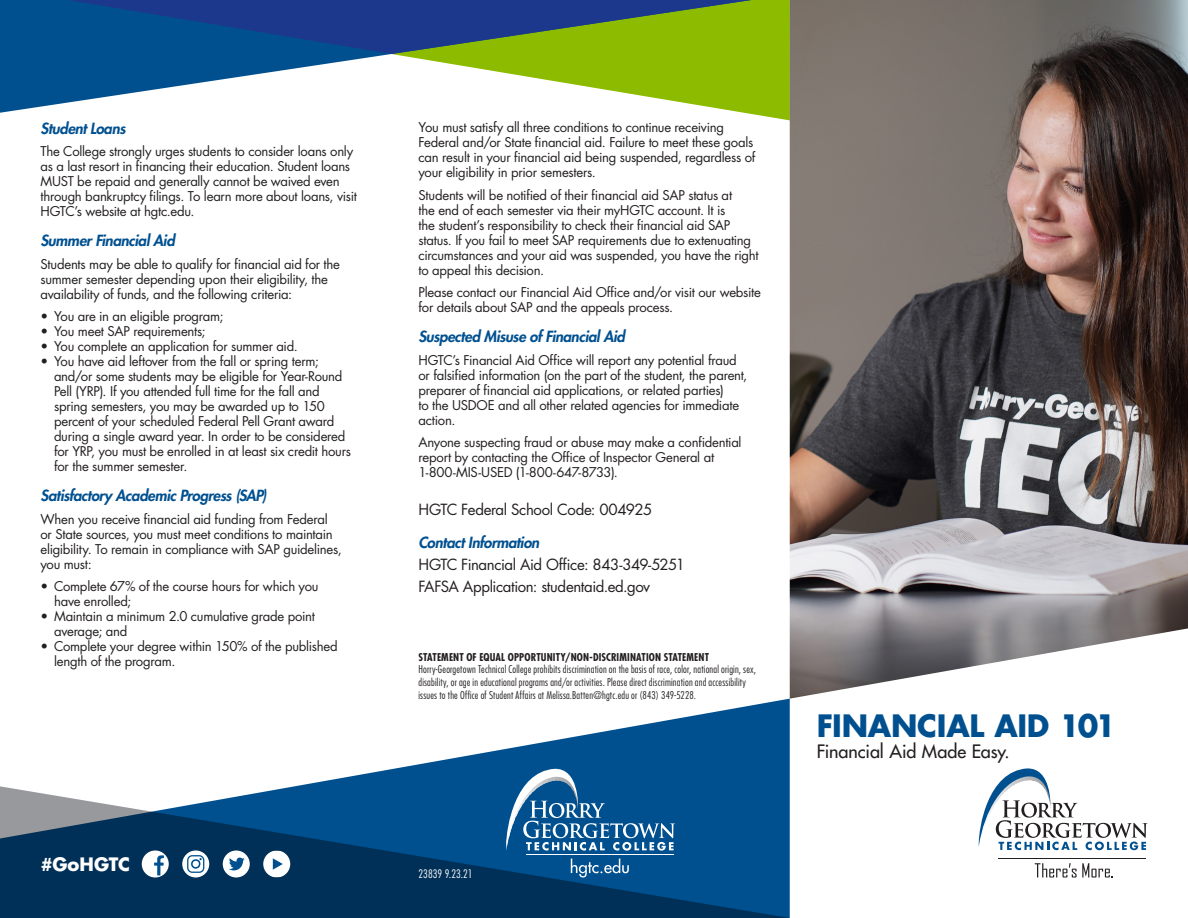
<style>
.page{position:relative;width:1188px;height:918px;background:#fff}
.page>*{position:absolute;margin:0;border:0;box-sizing:border-box;transform-origin:0 0}
.t1{font:700 30px "Futura Std";letter-spacing:-.01em;color:#005090}
.t2{font:500 18px "Futura Std";letter-spacing:-.005em;color:#231f20}
.t3{font:700 18px "Futura Std";color:#fff}
.t4{font:italic 800 15px "Futura Std";letter-spacing:-.025em;color:#005090}
.t5{font:15px/22.5px "Futura Std";letter-spacing:-.025em;color:#231f20}
.t6{font:13.2px/15px "Futura Std";letter-spacing:-.02em;color:#231f20}
.t7{font:300 condensed 11.4px "Futura Std";color:#fff}
.t8{font:300 condensed 10.5px/12.6px "Futura Std";letter-spacing:.02em;color:#231f20}
.t9{font:700 condensed 10.5px "Futura Std";letter-spacing:.015em;color:#231f20}
</style>
<div class="page">
<svg style="left:308px;top:699px;width:482px;height:85px"></svg>
<svg style="left:0;top:784px;width:790px;height:134px;background:#134b79"></svg>
<svg style="left:506px;top:769px;width:169px;height:82px;background:#2f6fa3"></svg>
<hr style="left:526px;top:854px;width:148px;height:1px;background:#fff">
<svg style="left:571px;top:859px;width:58px;height:18px"></svg>
<img style="left:790px;top:0;width:398px;height:699px">
<div style="left:746px;top:0;width:44px;height:120px;background:#8dbb00"></div>
<svg style="left:0;top:0;width:751px;height:113px"></svg>
<svg style="left:67px;top:0;width:684px;height:54px;background:#315f69"></svg>
<svg style="left:979px;top:768px;width:168px;height:82px"></svg>
<hr style="left:999px;top:858px;width:147px;height:1px;background:#231f20">
<svg style="left:1035px;top:863px;width:78px;height:15px"></svg>
<div style="left:142px;top:850px;width:27px;height:28px;background:#fff;border-radius:50%"></div>
<svg style="left:154px;top:855px;width:10px;height:20px"></svg>
<svg style="left:182px;top:850px;width:27px;height:28px"></svg>
<svg style="left:187px;top:855px;width:17px;height:18px"></svg>
<div style="left:223px;top:850px;width:27px;height:28px;background:#fff;border-radius:50%"></div>
<svg style="left:229px;top:858px;width:16px;height:12px"></svg>
<svg style="left:263px;top:850px;width:27px;height:27px"></svg>
<p class="t4" style="left:40px;top:119px;width:87px">Student Loans</p>
<p class="t6" style="left:40px;top:144px;width:318px">The College strongly urges students to consider loans only as a last resort in financing their education. Student loans MUST be repaid and generally cannot be waived even through bankruptcy filings. To learn more about loans, visit HGTC’s website at hgtc.edu.</p>
<p class="t4" style="left:40px;top:231px;width:136px">Summer Financial Aid</p>
<p class="t6" style="left:40px;top:257px;width:301px">Students may be able to qualify for financial aid for the summer semester depending upon their eligibility, the availability of funds, and the following criteria:</p>
<p class="t6" style="left:40px;top:309px;width:184px">• You are in an eligible program;</p>
<p class="t6" style="left:40px;top:324px;width:167px">• You meet SAP requirements;</p>
<p class="t6" style="left:40px;top:339px;width:259px">• You complete an application for summer aid.</p>
<p class="t6" style="left:54px;top:354px;width:298px;text-indent:-14px">• You have aid leftover from the fall or spring term; and/or some students may be eligible for Year-Round Pell (YRP). If you attended full time for the fall and spring semesters, you may be awarded up to 150 percent of your scheduled Federal Pell Grant award during a single award year. In order to be considered for YRP, you must be enrolled in at least six credit hours for the summer semester.</p>
<p class="t4" style="left:40px;top:486px;width:228px">Satisfactory Academic Progress (SAP)</p>
<p class="t6" style="left:40px;top:512px;width:303px">When you receive financial aid funding from Federal or State sources, you must meet conditions to maintain eligibility. To remain in compliance with SAP guidelines, you must:</p>
<p class="t6" style="left:54px;top:579px;width:266px;text-indent:-14px">• Complete 67% of the course hours for which you have enrolled;</p>
<p class="t6" style="left:54px;top:609px;width:262px;text-indent:-14px">• Maintain a minimum 2.0 cumulative grade point average; and</p>
<p class="t6" style="left:54px;top:639px;width:285px;text-indent:-14px">• Complete your degree within 150% of the published length of the program.</p>
<h2 class="t3" style="left:40px;top:853px;width:91px">#GoHGTC</h2>
<p class="t6" style="left:418px;top:120px;width:338px">You must satisfy all three conditions to continue receiving Federal and/or State financial aid. Failure to meet these goals can result in your financial aid being suspended, regardless of your eligibility in prior semesters.</p>
<p class="t6" style="left:418px;top:188px;width:342px">Students will be notified of their financial aid SAP status at<br>the end of each semester via their myHGTC account. It is<br>the student’s responsibility to check their financial aid SAP status. If you fail to meet SAP requirements due to extenuating circumstances and your aid was suspended, you have the right to appeal this decision.</p>
<p class="t6" style="left:418px;top:285px;width:344px">Please contact our Financial Aid Office and/or visit our website for details about SAP and the appeals process.</p>
<p class="t4" style="left:418px;top:327px;width:208px">Suspected Misuse of Financial Aid</p>
<p class="t6" style="left:418px;top:353px;width:330px">HGTC’s Financial Aid Office will report any potential fraud or falsified information (on the part of the student, the parent, preparer of financial aid applications, or related parties)<br>to the USDOE and all other related agencies for immediate action.</p>
<p class="t6" style="left:418px;top:435px;width:325px">Anyone suspecting fraud or abuse may make a confidential report by contacting the Office of Inspector General at<br>1-800-MIS-USED (1-800-647-8733).</p>
<p class="t5" style="left:418px;top:498px;width:235px">HGTC Federal School Code: 004925</p>
<p class="t4" style="left:418px;top:533px;width:122px">Contact Information</p>
<p class="t5" style="left:418px;top:553px;width:268px">HGTC Financial Aid Office: 843-349-5251<br>FAFSA Application: studentaid.ed.gov</p>
<p class="t9" style="left:418px;top:650px;width:292px">STATEMENT OF EQUAL OPPORTUNITY/NON-DISCRIMINATION STATEMENT</p>
<p class="t8" style="left:418px;top:663px;width:339px">Horry-Georgetown Technical College prohibits discrimination on the basis of race, color, national origin, sex, disability, or age in educational programs and/or activities. Please direct discrimination and accessibility issues to the Office of Student Affairs at Melissa.Batten@hgtc.edu or (843) 349-5228.</p>
<p class="t7" style="left:418px;top:867px;width:55px">23839 9.23.21</p>
<h1 class="t1" style="left:817px;top:706px;width:301px">FINANCIAL AID 101</h1>
<h2 class="t2" style="left:817px;top:741px;width:195px">Financial Aid Made Easy.</h2>
</div>
